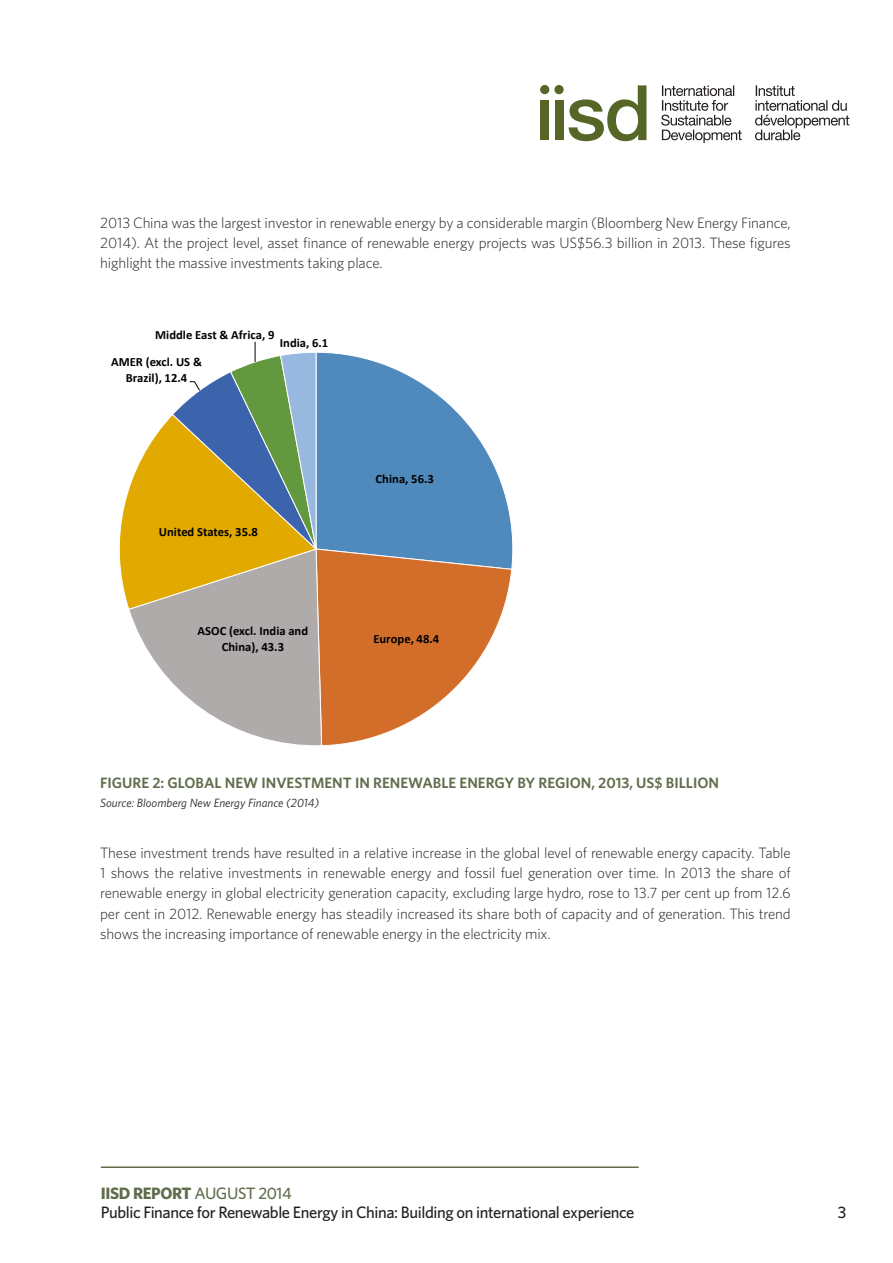
<style>
.page{position:relative;width:893px;height:1263px;background:#fff}
.page>*{position:absolute;margin:0;border:0;box-sizing:border-box;transform-origin:0 0}
.t1{font:500 16.5px/19.5px "Whitney";letter-spacing:-.025em;color:#231f20}
.Body_copy{font:300 15px/20.1px "Whitney";letter-spacing:-.01em;color:#231f20;text-align:justify}
.Figure_Name{font:600 15px "Whitney";color:#606d4c}
.t2{font:700 12.6px/15.5px "Calibri";color:#000;text-align:center}
.Source{font:italic 12px "Whitney";color:#231f20}
.s1{font-weight:700;color:#606d4c}
.s2{color:#606d4c}
</style>
<div class="page">
<div style="left:540px;top:101px;width:9px;height:39px;background:#566627"></div>
<div style="left:555px;top:101px;width:8px;height:39px;background:#566627"></div>
<svg style="left:569px;top:85px;width:77px;height:56px"></svg>
<div style="left:540px;top:85px;width:9px;height:9px;background:#566627;border-radius:50%"></div>
<div style="left:554px;top:85px;width:10px;height:9px;background:#566627;border-radius:50%"></div>
<svg style="left:661px;top:85px;width:188px;height:58px"></svg>
<hr style="left:101px;top:1166px;width:538px;height:2px;background:#606d4c">
<svg style="left:119px;top:342px;width:394px;height:404px"></svg>
<p class="Body_copy" style="left:100px;top:212px;width:692px">2013 China was the largest investor in renewable energy by a considerable margin (Bloomberg New Energy Finance, 2014). At the project level, asset finance of renewable energy projects was US$56.3 billion in 2013. These figures highlight the massive investments taking place.</p>
<p class="t2" style="left:155px;top:327px;width:121px">Middle East &amp; Africa, 9</p>
<p class="t2" style="left:280px;top:335px;width:50px">India, 6.1</p>
<p class="t2" style="left:111px;top:354px;width:92px">AMER (excl. US &amp;<br>Brazil), 12.4</p>
<p class="t2" style="left:159px;top:524px;width:100px">United States, 35.8</p>
<p class="t2" style="left:198px;top:623px;width:112px">ASOC (excl. India and<br>China), 43.3</p>
<p class="t2" style="left:376px;top:471px;width:60px">China, 56.3</p>
<p class="t2" style="left:373px;top:631px;width:67px">Europe, 48.4</p>
<p class="Figure_Name" style="left:100px;top:773px;width:620px">FIGURE 2: GLOBAL NEW INVESTMENT IN RENEWABLE ENERGY BY REGION, 2013, US$ BILLION</p>
<p class="Source" style="left:100px;top:795px;width:221px">Source: Bloomberg New Energy Finance (2014)</p>
<p class="Body_copy" style="left:100px;top:842px;width:692px">These investment trends have resulted in a relative increase in the global level of renewable energy capacity. Table 1 shows the relative investments in renewable energy and fossil fuel generation over time. In 2013 the share of renewable energy in global electricity generation capacity, excluding large hydro, rose to 13.7 per cent up from 12.6 per cent in 2012. Renewable energy has steadily increased its share both of capacity and of generation. This trend shows the increasing importance of renewable energy in the electricity mix.</p>
<p class="t1" style="left:101px;top:1183px;width:535px"><span class="s1">IISD REPORT</span> <span class="s2">AUGUST 2014<br></span>Public Finance for Renewable Energy in China: Building on international experience</p>
<p class="t1" style="left:838px;top:1202px;width:10px">3</p>
</div>
